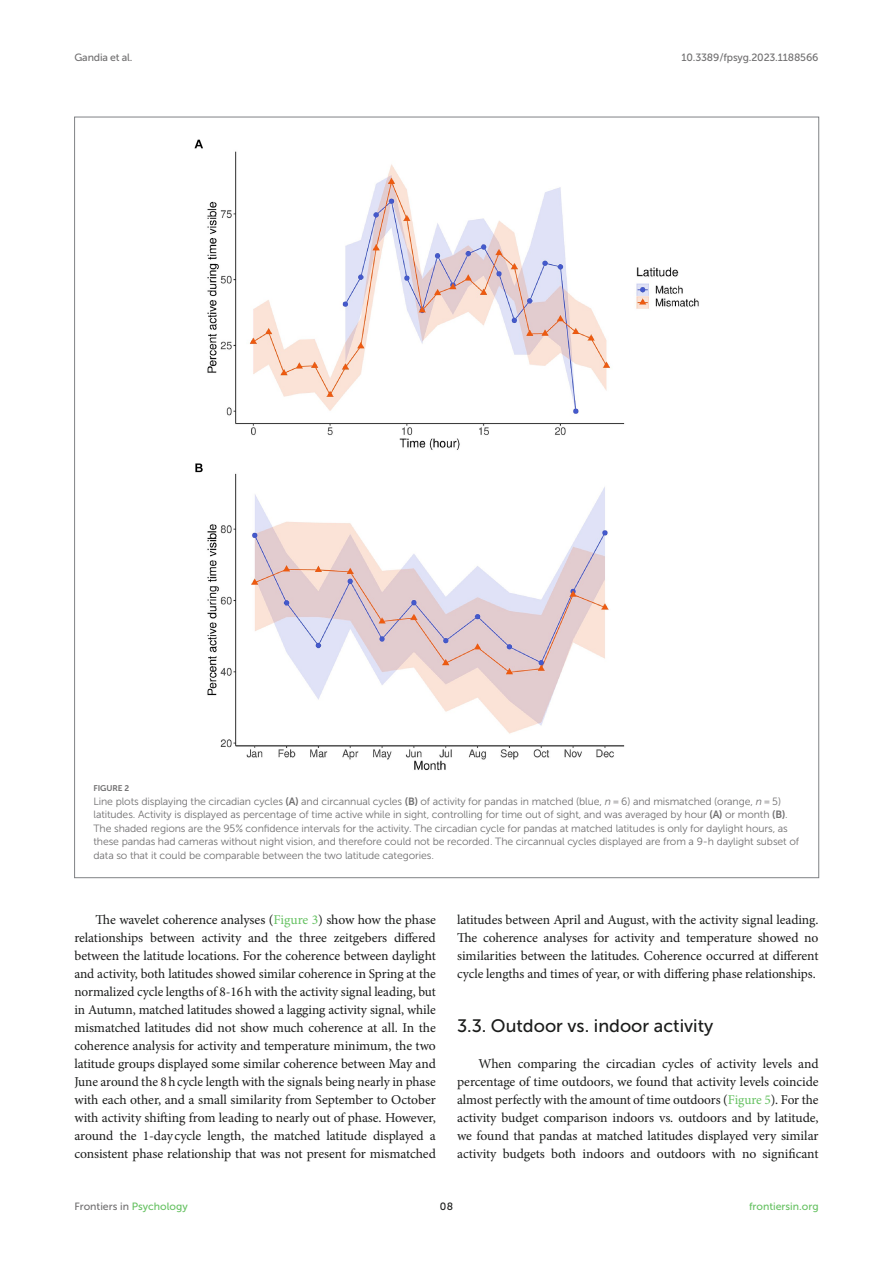
<style>
.page{position:relative;width:893px;height:1263px;background:#fff}
.page>*{position:absolute;margin:0;border:0;box-sizing:border-box;transform-origin:0 0}
.HEAD_2{font:18px "Museo Sans 500";color:#1b1c1b}
.TEXT{font:13.5px/18px "Minion Pro";letter-spacing:-.01em;color:#1b1c1b;text-align:justify}
.TEXT_FLUSH{font:13.5px/18px "Minion Pro";letter-spacing:-.005em;color:#1b1c1b;text-align:justify}
.FIG_LEG{font:10.5px/13.5px "Museo Sans 300";letter-spacing:-.01em;color:#706f70}
.t1{font:10.5px "Museo Sans 500";letter-spacing:-.015em;color:#706f70}
.t2{font:10.5px "Museo Sans 500";color:#65c161}
.t3{font:10.5px "Museo Sans 500";color:#1b1c1b}
.FIG_HD{font:8.25px "Museo Sans 700";letter-spacing:-.01em;color:#706f70}
.s1{font-family:"Museo Sans 700"}
.s2{font-style:italic}
.s3{color:#65c161}
</style>
<div class="page">
<img style="left:194px;top:139px;width:505px;height:632px">
<p class="t1" style="left:74px;top:51px;width:60px">Gandia et al.</p>
<p class="t1" style="left:681px;top:51px;width:138px">10.3389/fpsyg.2023.1188566</p>
<p class="FIG_HD" style="left:94px;top:784px;width:37px">FIGURE 2</p>
<p class="FIG_LEG" style="left:94px;top:794px;width:707px">Line plots displaying the circadian cycles <span class="s1">(A)</span> and circannual cycles <span class="s1">(B)</span> of activity for pandas in matched (blue, <span class="s2">n</span> = 6) and mismatched (orange, <span class="s2">n</span> = 5) latitudes. Activity is displayed as percentage of time active while in sight, controlling for time out of sight, and was averaged by hour <span class="s1">(A)</span> or month <span class="s1">(B)</span>.<br>The shaded regions are the 95% confidence intervals for the activity. The circadian cycle for pandas at matched latitudes is only for daylight hours, as these pandas had cameras without night vision, and therefore could not be recorded. The circannual cycles displayed are from a 9-h daylight subset of data so that it could be comparable between the two latitude categories.</p>
<p class="TEXT" style="left:74px;top:911px;width:363px;text-indent:21px">The wavelet coherence analyses (<span class="s3">Figure 3</span>) show how the phase relationships between activity and the three zeitgebers differed between the latitude locations. For the coherence between daylight and activity, both latitudes showed similar coherence in Spring at the normalized cycle lengths of 8-16h with the activity signal leading, but in Autumn, matched latitudes showed a lagging activity signal, while mismatched latitudes did not show much coherence at all. In the coherence analysis for activity and temperature minimum, the two latitude groups displayed some similar coherence between May and June around the 8hcycle length with the signals being nearly in phase with each other, and a small similarity from September to October with activity shifting from leading to nearly out of phase. However, around the 1-daycycle length, the matched latitude displayed a consistent phase relationship that was not present for mismatched</p>
<p class="TEXT" style="left:457px;top:911px;width:363px">latitudes between April and August, with the activity signal leading.<br>The coherence analyses for activity and temperature showed no similarities between the latitudes. Coherence occurred at different cycle lengths and times of year, or with differing phase relationships.</p>
<p class="HEAD_2" style="left:457px;top:1016px;width:258px">3.3. Outdoor vs. indoor activity</p>
<p class="TEXT_FLUSH" style="left:457px;top:1055px;width:363px;text-indent:21px">When comparing the circadian cycles of activity levels and percentage of time outdoors, we found that activity levels coincide almost perfectly with the amount of time outdoors (<span class="s3">Figure 5</span>). For the activity budget comparison indoors vs. outdoors and by latitude, we found that pandas at matched latitudes displayed very similar activity budgets both indoors and outdoors with no significant</p>
<p class="t1" style="left:74px;top:1200px;width:115px">Frontiers in <span class="s3">Psychology</span></p>
<p class="t3" style="left:440px;top:1200px;width:15px">08</p>
<p class="t2" style="left:749px;top:1200px;width:71px">frontiersin.org</p>
</div>
